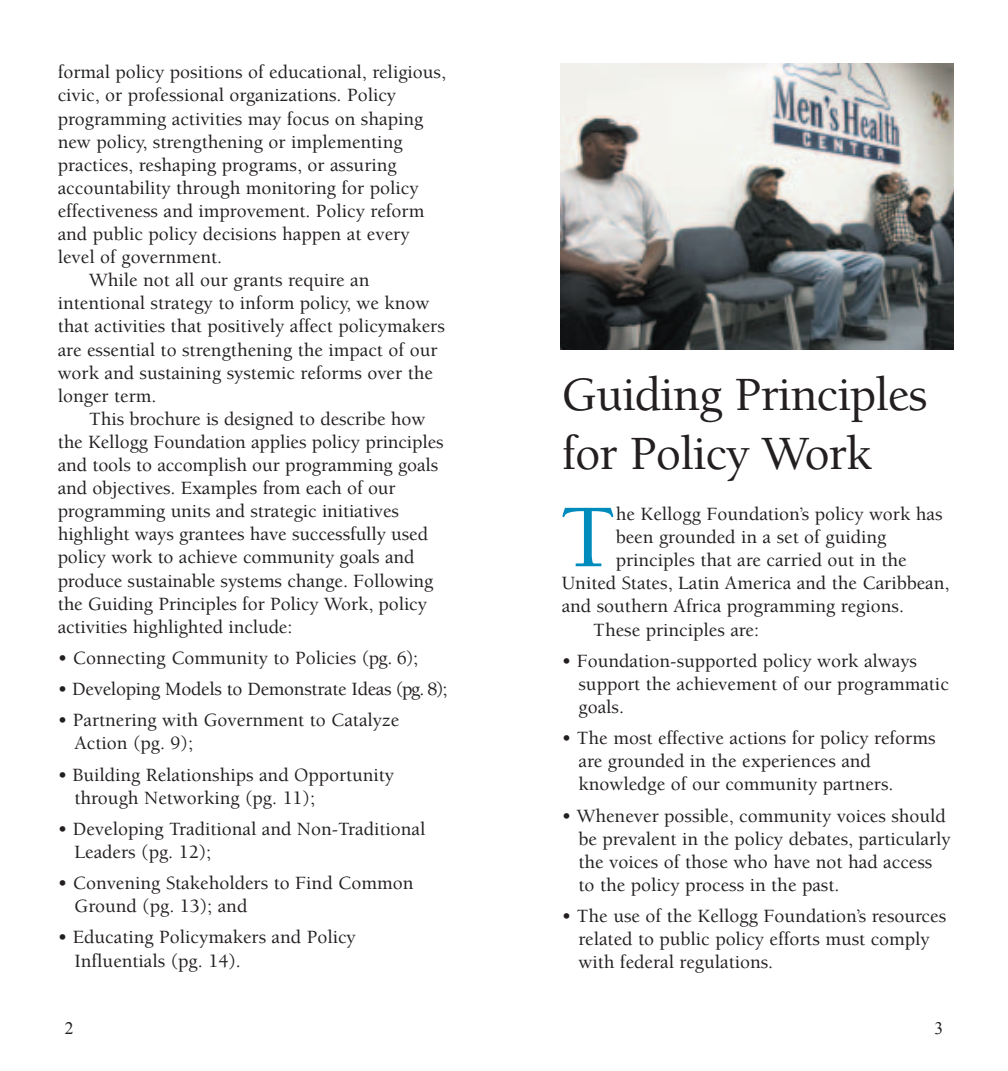
<style>
.page{position:relative;width:1008px;height:1071px;background:#fff}
.page>*{position:absolute;margin:0;border:0;box-sizing:border-box;transform-origin:0 0}
.t1{font:500 91.88px "Berkeley";color:#008bbd}
.t2{font:500 49px/58.8px "Berkeley";letter-spacing:-.02em;color:#231f20}
.t3{font:500 19.25px/23.1px "Berkeley";color:#231f20}
.t4{font:17.5px "Times New Roman";color:#231f20}
</style>
<div class="page">
<img style="left:560px;top:63px;width:394px;height:287px">
<p class="t3" style="left:58px;top:62px;width:390px">formal policy positions of educational, religious,</p>
<p class="t3" style="left:58px;top:86px;width:340px">civic, or professional organizations. Policy</p>
<p class="t3" style="left:58px;top:109px;width:367px">programming activities may focus on shaping</p>
<p class="t3" style="left:58px;top:132px;width:346px">new policy, strengthening or implementing</p>
<p class="t3" style="left:58px;top:155px;width:341px">practices, reshaping programs, or assuring</p>
<p class="t3" style="left:58px;top:178px;width:362px">accountability through monitoring for policy</p>
<p class="t3" style="left:58px;top:201px;width:368px">effectiveness and improvement. Policy reform</p>
<p class="t3" style="left:58px;top:224px;width:353px">and public policy decisions happen at every</p>
<p class="t3" style="left:58px;top:247px;width:166px">level of government.</p>
<p class="t3" style="left:89px;top:270px;width:282px">While not all our grants require an</p>
<p class="t3" style="left:58px;top:293px;width:373px">intentional strategy to inform policy, we know</p>
<p class="t3" style="left:58px;top:317px;width:389px">that activities that positively affect policymakers</p>
<p class="t3" style="left:58px;top:340px;width:381px">are essential to strengthening the impact of our</p>
<p class="t3" style="left:58px;top:363px;width:377px">work and sustaining systemic reforms over the</p>
<p class="t3" style="left:58px;top:386px;width:100px">longer term.</p>
<p class="t3" style="left:89px;top:409px;width:338px">This brochure is designed to describe how</p>
<p class="t3" style="left:58px;top:432px;width:387px">the Kellogg Foundation applies policy principles</p>
<p class="t3" style="left:58px;top:455px;width:382px">and tools to accomplish our programming goals</p>
<p class="t3" style="left:58px;top:478px;width:339px">and objectives. Examples from each of our</p>
<p class="t3" style="left:58px;top:501px;width:343px">programming units and strategic initiatives</p>
<p class="t3" style="left:58px;top:524px;width:372px">highlight ways grantees have successfully used</p>
<p class="t3" style="left:58px;top:548px;width:358px">policy work to achieve community goals and</p>
<p class="t3" style="left:58px;top:571px;width:377px">produce sustainable systems change. Following</p>
<p class="t3" style="left:58px;top:594px;width:371px">the Guiding Principles for Policy Work, policy</p>
<p class="t3" style="left:58px;top:617px;width:236px">activities highlighted include:</p>
<p class="t3" style="left:58px;top:648px;width:362px">• Connecting Community to Policies (pg. 6);</p>
<p class="t3" style="left:58px;top:679px;width:391px">• Developing Models to Demonstrate Ideas (pg. 8);</p>
<p class="t3" style="left:74px;top:711px;width:326px;text-indent:-17px">• Partnering with Government to Catalyze<br>Action (pg. 9);</p>
<p class="t3" style="left:74px;top:765px;width:321px;text-indent:-17px">• Building Relationships and Opportunity through Networking (pg. 11);</p>
<p class="t3" style="left:74px;top:819px;width:352px;text-indent:-17px">• Developing Traditional and Non-Traditional<br>Leaders (pg. 12);</p>
<p class="t3" style="left:74px;top:873px;width:340px;text-indent:-17px">• Convening Stakeholders to Find Common<br>Ground (pg. 13); and</p>
<p class="t3" style="left:74px;top:928px;width:283px;text-indent:-17px">• Educating Policymakers and Policy<br>Influentials (pg. 14).</p>
<h2 class="t2" style="left:562px;top:370px;width:367px">Guiding Principles for Policy Work</h2>
<h1 class="t1" style="left:560px;top:501px;width:58px">T</h1>
<p class="t3" style="left:616px;top:504px;width:328px">he Kellogg Foundation’s policy work has</p>
<p class="t3" style="left:616px;top:527px;width:272px">been grounded in a set of guiding</p>
<p class="t3" style="left:616px;top:550px;width:292px">principles that are carried out in the</p>
<p class="t3" style="left:562px;top:573px;width:389px">United States, Latin America and the Caribbean,</p>
<p class="t3" style="left:562px;top:597px;width:344px">and southern Africa programming regions.</p>
<p class="t3" style="left:593px;top:620px;width:167px">These principles are:</p>
<p class="t3" style="left:578px;top:651px;width:372px;text-indent:-17px">• Foundation-supported policy work always support the achievement of our programmatic goals.</p>
<p class="t3" style="left:578px;top:728px;width:359px;text-indent:-17px">• The most effective actions for policy reforms are grounded in the experiences and knowledge of our community partners.</p>
<p class="t3" style="left:578px;top:806px;width:374px;text-indent:-17px">• Whenever possible, community voices should be prevalent in the policy debates, particularly the voices of those who have not had access to the policy process in the past.</p>
<p class="t3" style="left:578px;top:906px;width:369px;text-indent:-17px">• The use of the Kellogg Foundation’s resources related to public policy efforts must comply with federal regulations.</p>
<p class="t4" style="left:65px;top:1018px;width:10px">2</p>
<p class="t4" style="left:934px;top:1018px;width:10px">3</p>
</div>
